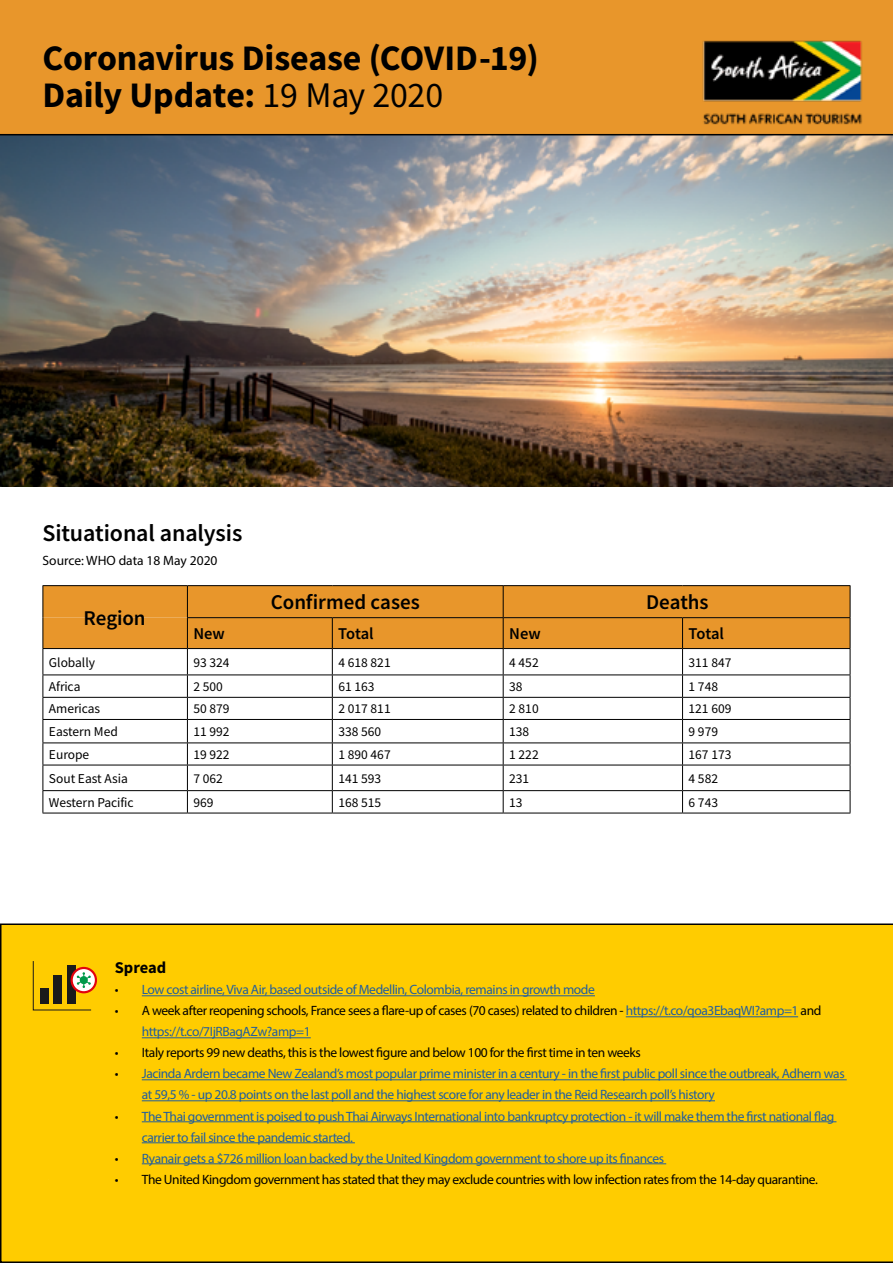
<style>
.page{position:relative;width:893px;height:1263px;background:#fff}
.page>*{position:absolute;margin:0;border:0;box-sizing:border-box;transform-origin:0 0}
.t1{font:36px/37px "Source Sans Variable";letter-spacing:.035em;color:#000}
.t2{font:24px "Source Sans Variable";letter-spacing:.025em;color:#000}
.t3{font:21px "Source Sans Variable";letter-spacing:.03em;color:#000}
.t4{font:16.5px "Source Sans Variable";letter-spacing:.03em;color:#000}
.t5{font:13.5px/21px "Myriad Pro";letter-spacing:-.03em;color:#215e9e}
.t6{font:13.5px/21px "Myriad Pro";letter-spacing:-.03em;color:#000}
.t7{font:13.5px "Source Sans Variable";letter-spacing:.025em;color:#000}
.t8{font:13.5px "Myriad Pro";color:#000}
.s1{color:#000}
.s2{color:#215e9e}
</style>
<div class="page">
<img style="left:0;top:135px;width:893px;height:352px">
<div style="left:0;top:923px;width:893px;height:340px;background:#fc0"></div>
<div style="left:0;top:0;width:893px;height:134px;background:#e8962b"></div>
<hr style="left:0;top:134px;width:893px;height:1px;background:#000">
<hr style="left:43px;top:813px;width:144px;height:1px;background:#000">
<hr style="left:187px;top:813px;width:145px;height:1px;background:#000">
<hr style="left:332px;top:813px;width:171px;height:1px;background:#000">
<hr style="left:503px;top:813px;width:179px;height:1px;background:#000">
<hr style="left:43px;top:585px;width:144px;height:1px;background:#000">
<hr style="left:187px;top:585px;width:145px;height:1px;background:#000">
<hr style="left:332px;top:585px;width:171px;height:1px;background:#000">
<hr style="left:503px;top:585px;width:179px;height:1px;background:#000">
<hr style="left:682px;top:585px;width:168px;height:1px;background:#000">
<svg style="left:43px;top:586px;width:808px;height:227px"></svg>
<hr style="left:682px;top:813px;width:168px;height:1px;background:#000">
<hr style="left:142px;top:995px;width:453px;height:1px;background:#215e9e">
<hr style="left:626px;top:1016px;width:172px;height:1px;background:#215e9e">
<hr style="left:142px;top:1037px;width:169px;height:1px;background:#215e9e">
<hr style="left:142px;top:1079px;width:705px;height:1px;background:#215e9e">
<hr style="left:142px;top:1100px;width:573px;height:1px;background:#215e9e">
<hr style="left:142px;top:1121px;width:694px;height:1px;background:#215e9e">
<hr style="left:142px;top:1142px;width:213px;height:1px;background:#215e9e">
<hr style="left:142px;top:1163px;width:524px;height:1px;background:#215e9e">
<svg style="left:72px;top:968px;width:24px;height:24px"></svg>
<div style="left:71px;top:967px;width:26px;height:26px;border:2px solid #e3030d;border-radius:50%"></div>
<svg style="left:33px;top:960px;width:59px;height:51px;background:#bb991f"></svg>
<img style="left:679px;top:40px;width:214px;height:101px">
<h1 class="t1" style="left:43px;top:39px;width:495px">Coronavirus Disease (COVID-19)<br>Daily Update: 19 May 2020</h1>
<h2 class="t2" style="left:43px;top:519px;width:201px">Situational analysis</h2>
<p class="t8" style="left:43px;top:553px;width:177px">Source: WHO data 18 May 2020</p>
<h3 class="t3" style="left:83px;top:605px;width:63px">Region</h3>
<h3 class="t3" style="left:271px;top:589px;width:150px">Confirmed cases</h3>
<h3 class="t3" style="left:646px;top:589px;width:63px">Deaths</h3>
<p class="t4" style="left:193px;top:624px;width:32px">New</p>
<p class="t4" style="left:338px;top:624px;width:36px">Total</p>
<p class="t4" style="left:509px;top:624px;width:32px">New</p>
<p class="t4" style="left:688px;top:624px;width:36px">Total</p>
<p class="t7" style="left:49px;top:654px;width:47px">Globally</p>
<p class="t7" style="left:193px;top:654px;width:37px">93 324</p>
<p class="t7" style="left:338px;top:654px;width:54px">4 618 821</p>
<p class="t7" style="left:509px;top:654px;width:31px">4 452</p>
<p class="t7" style="left:688px;top:654px;width:44px">311 847</p>
<p class="t7" style="left:49px;top:678px;width:33px">Africa</p>
<p class="t7" style="left:193px;top:678px;width:31px">2 500</p>
<p class="t7" style="left:338px;top:678px;width:37px">61 163</p>
<p class="t7" style="left:509px;top:678px;width:15px">38</p>
<p class="t7" style="left:688px;top:678px;width:31px">1 748</p>
<p class="t7" style="left:49px;top:701px;width:53px">Americas</p>
<p class="t7" style="left:193px;top:701px;width:37px">50 879</p>
<p class="t7" style="left:338px;top:701px;width:54px">2 017 811</p>
<p class="t7" style="left:509px;top:701px;width:31px">2 810</p>
<p class="t7" style="left:688px;top:701px;width:44px">121 609</p>
<p class="t7" style="left:49px;top:724px;width:70px">Eastern Med</p>
<p class="t7" style="left:193px;top:724px;width:37px">11 992</p>
<p class="t7" style="left:338px;top:724px;width:44px">338 560</p>
<p class="t7" style="left:509px;top:724px;width:21px">138</p>
<p class="t7" style="left:688px;top:724px;width:31px">9 979</p>
<p class="t7" style="left:49px;top:746px;width:42px">Europe</p>
<p class="t7" style="left:193px;top:746px;width:37px">19 922</p>
<p class="t7" style="left:338px;top:746px;width:54px">1 890 467</p>
<p class="t7" style="left:509px;top:746px;width:31px">1 222</p>
<p class="t7" style="left:688px;top:746px;width:44px">167 173</p>
<p class="t7" style="left:49px;top:770px;width:80px">Sout East Asia</p>
<p class="t7" style="left:193px;top:770px;width:31px">7 062</p>
<p class="t7" style="left:338px;top:770px;width:44px">141 593</p>
<p class="t7" style="left:509px;top:770px;width:21px">231</p>
<p class="t7" style="left:688px;top:770px;width:31px">4 582</p>
<p class="t7" style="left:49px;top:794px;width:86px">Western Pacific</p>
<p class="t7" style="left:193px;top:794px;width:21px">969</p>
<p class="t7" style="left:338px;top:794px;width:44px">168 515</p>
<p class="t7" style="left:509px;top:794px;width:15px">13</p>
<p class="t7" style="left:688px;top:794px;width:31px">6 743</p>
<p class="t4" style="left:115px;top:958px;width:53px">Spread</p>
<p class="t5" style="left:115px;top:979px;width:482px"><span class="s1">•</span> Low cost airline, Viva Air, based outside of Medellin, Colombia, remains in growth mode</p>
<p class="t6" style="left:142px;top:1000px;width:681px;text-indent:-27px">• A week after reopening schools, France sees a flare-up of cases (70 cases) related to children - <span class="s2">https://t.co/qoa3EbaqWI?amp=1</span> and <span class="s2">https://t.co/7IjRBagAZw?amp=1</span></p>
<p class="t6" style="left:115px;top:1042px;width:528px">• Italy reports 99 new deaths, this is the lowest figure and below 100 for the first time in ten weeks</p>
<p class="t5" style="left:142px;top:1063px;width:704px;text-indent:-27px"><span class="s1">•</span> Jacinda Ardern became New Zealand’s most popular prime minister in a century - in the first public poll since the outbreak, Adhern was at 59,5 % - up 20.8 points on the last poll and the highest score for any leader in the Reid Research poll’s history</p>
<p class="t5" style="left:142px;top:1105px;width:694px;text-indent:-27px"><span class="s1">•</span> The Thai government is poised to push Thai Airways International into bankruptcy protection - it will make them the first national flag carrier to fail since the pandemic started.</p>
<p class="t5" style="left:115px;top:1147px;width:551px"><span class="s1">•</span> Ryanair gets a $726 million loan backed by the United Kingdom government to shore up its finances</p>
<p class="t6" style="left:115px;top:1168px;width:705px">• The United Kingdom government has stated that they may exclude countries with low infection rates from the 14-day quarantine.</p>
</div>
